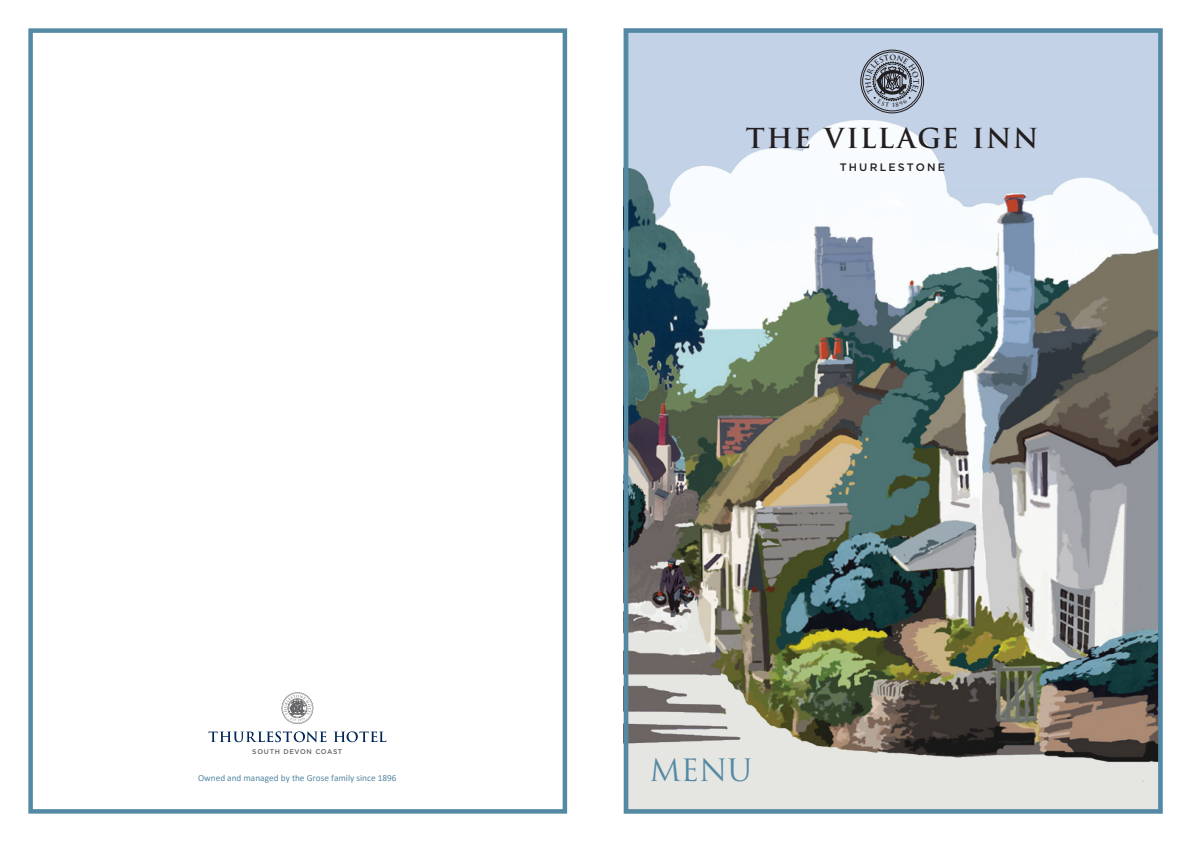
<style>
.page{position:relative;width:1191px;height:842px;background:#fff}
.page>*{position:absolute;margin:0;border:0;box-sizing:border-box;transform-origin:0 0}
.t1{font:30px "Trajan";color:#5489a4}
.t2{font:700 26.8px "Trajan";letter-spacing:.05em;color:#231f20}
.t3{font:500 10.8px "Gotham";letter-spacing:.2em;color:#231f20}
.t4{font:9.3px "Calibri";color:#5489a4}
.t5{font:500 6.8px "Gotham";letter-spacing:.1em;color:#636366}
</style>
<div class="page">
<img style="left:629px;top:33px;width:528px;height:776px">
<div style="left:624px;top:28px;width:538px;height:786px;border:4px solid #5489a4"></div>
<div style="left:28px;top:28px;width:539px;height:786px;border:4px solid #5489a4"></div>
<svg style="left:281px;top:692px;width:32px;height:32px"></svg>
<svg style="left:208px;top:731px;width:118px;height:11px"></svg>
<svg style="left:334px;top:731px;width:52px;height:11px"></svg>
<svg style="left:860px;top:50px;width:64px;height:63px;background:#97a0b0"></svg>
<p class="t5" style="left:252px;top:747px;width:92px">SOUTH DEVON COAST</p>
<p class="t4" style="left:198px;top:772px;width:200px">Owned and managed by the Grose family since 1896</p>
<p class="t2" style="left:745px;top:122px;width:294px">THE VILLAGE INN</p>
<p class="t3" style="left:839px;top:160px;width:107px">THURLESTONE</p>
<p class="t1" style="left:649px;top:752px;width:105px">MENU</p>
</div>
